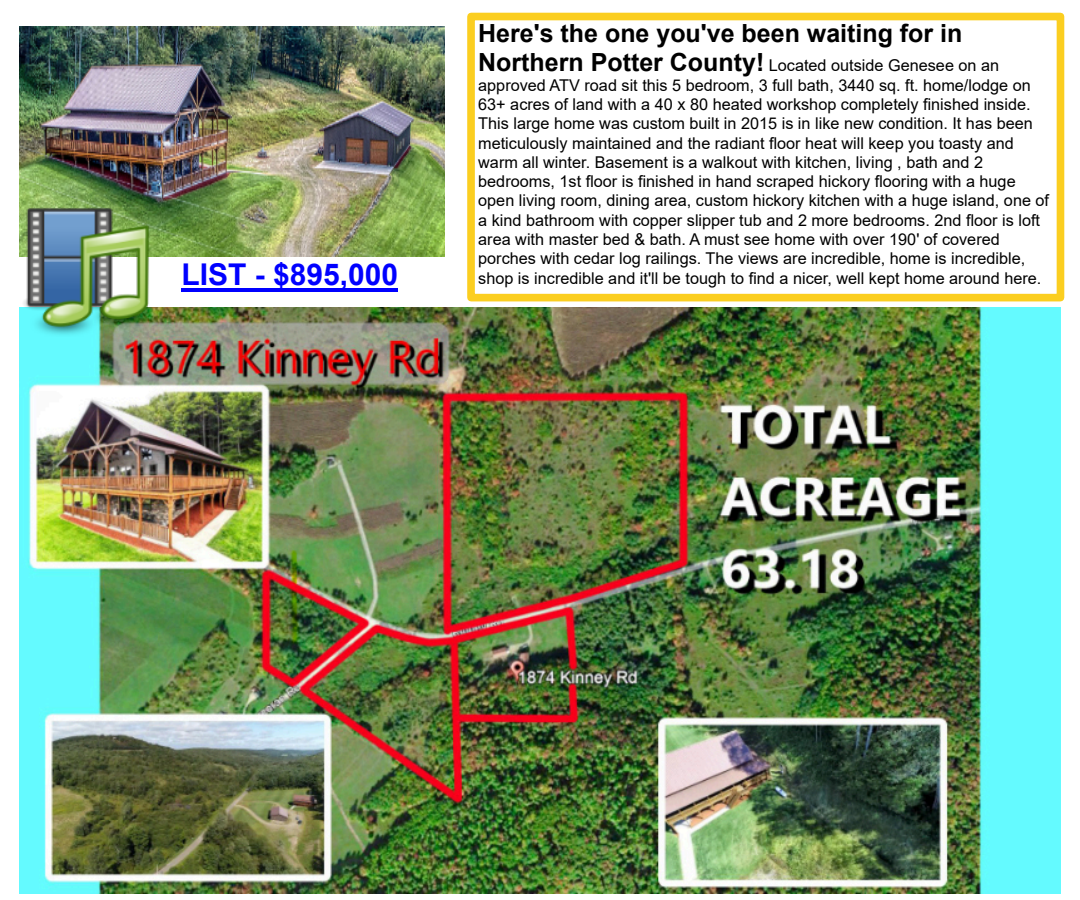
<style>
.page{position:relative;width:1080px;height:900px;background:#fff}
.page>*{position:absolute;margin:0;border:0;box-sizing:border-box;transform-origin:0 0}
.t1{font:700 30px "Arial";color:#00f}
.t2{font:700 25px "Arial";color:#000}
.t3{font:16.25px/19.2px "Arial";color:#000}
.s1{font-weight:700;font-size:25px}
</style>
<div class="page">
<img style="left:20px;top:308px;width:1040px;height:585px">
<div style="left:467px;top:13px;width:597px;height:288px;border:8px solid #fbce20"></div>
<img style="left:20px;top:27px;width:425px;height:229px">
<img style="left:20px;top:203px;width:133px;height:134px">
<hr style="left:181px;top:288px;width:217px;height:3px;background:#00f">
<h2 class="t2" style="left:478px;top:23px;width:486px">Here's the one you've been waiting for in</h2>
<p class="t3" style="left:478px;top:57px;width:572px"><span class="s1">Northern Potter County!</span> Located outside Genesee on an approved ATV road sit this 5 bedroom, 3 full bath, 3440 sq. ft. home/lodge on 63+ acres of land with a 40 x 80 heated workshop completely finished inside.<br>This large home was custom built in 2015 is in like new condition. It has been meticulously maintained and the radiant floor heat will keep you toasty and warm all winter. Basement is a walkout with kitchen, living , bath and 2 bedrooms, 1st floor is finished in hand scraped hickory flooring with a huge open living room, dining area, custom hickory kitchen with a huge island, one of a kind bathroom with copper slipper tub and 2 more bedrooms. 2nd floor is loft area with master bed &amp; bath. A must see home with over 190' of covered porches with cedar log railings. The views are incredible, home is incredible,</p>
<h1 class="t1" style="left:181px;top:263px;width:218px">LIST - $895,000</h1>
<p class="t3" style="left:478px;top:270px;width:565px">shop is incredible and it'll be tough to find a nicer, well kept home around here.</p>
</div>
